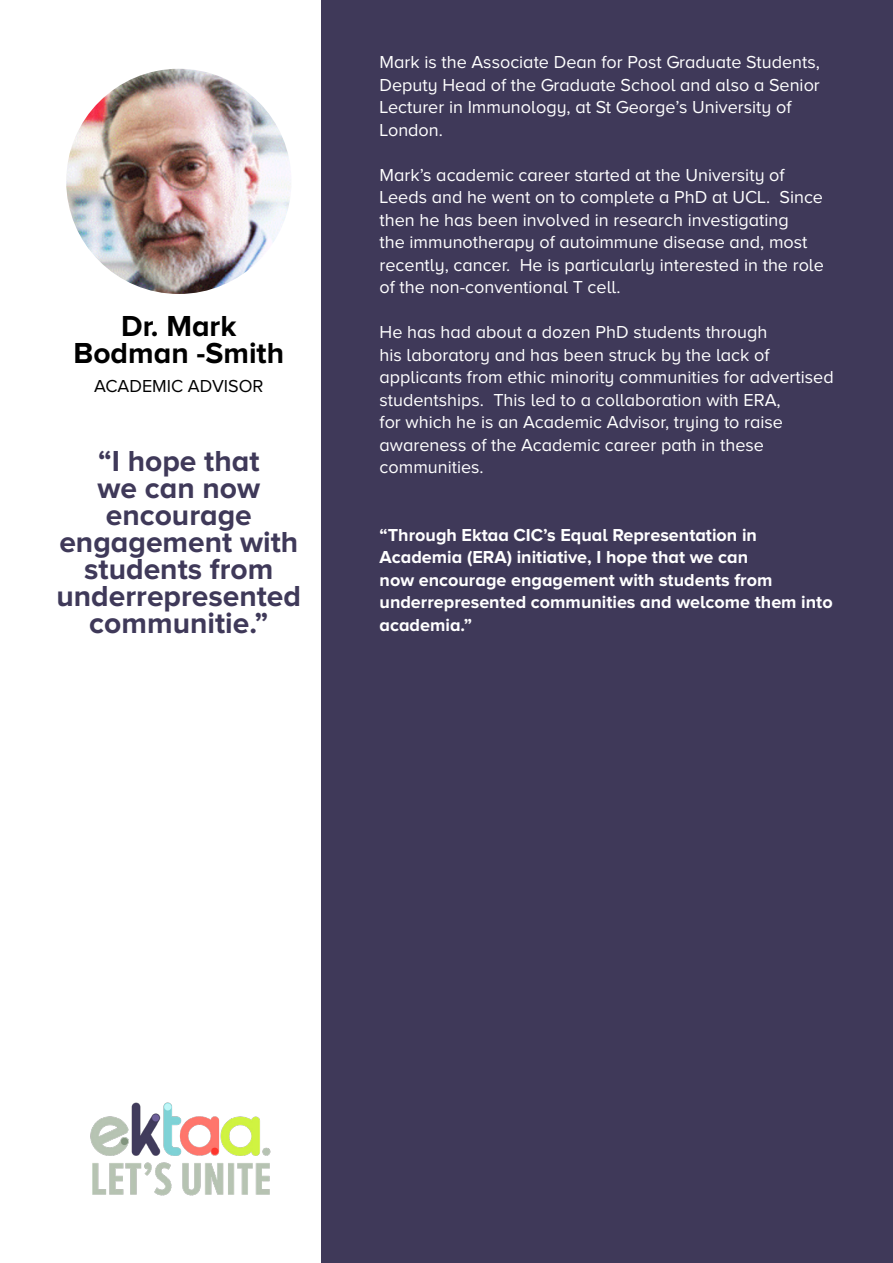
<style>
.page{position:relative;width:893px;height:1263px;background:#fff}
.page>*{position:absolute;margin:0;border:0;box-sizing:border-box;transform-origin:0 0}
.t1{font:700 30px/27px "Proxima Nova A";color:#3f3959;text-align:center}
.t2{font:700 30px/27px "Proxima Nova A";color:#000;text-align:center}
.t3{font:18px/22.5px "Proxima Nova A";color:#fff}
.t4{font:700 18px/22.5px "Proxima Nova A";color:#fff}
.t5{font:18px "Proxima Nova A";color:#000}
</style>
<div class="page">
<div style="left:322px;top:0;width:571px;height:1263px;background:#3f3959"></div>
<img style="left:66px;top:69px;width:225px;height:225px;border-radius:113px">
<img style="left:90px;top:1102px;width:181px;height:94px">
<h1 class="t2" style="left:73px;top:312px;width:212px">Dr. Mark<br>Bodman -Smith</h1>
<p class="t5" style="left:94px;top:376px;width:171px">ACADEMIC ADVISOR</p>
<h1 class="t1" style="left:57px;top:447px;width:246px">“I hope that<br>we can now encourage engagement with students from underrepresented communitie.”</h1>
<p class="t3" style="left:380px;top:51px;width:442px">Mark is the Associate Dean for Post Graduate Students, Deputy Head of the Graduate School and also a Senior Lecturer in Immunology, at St George’s University of London.</p>
<p class="t3" style="left:380px;top:163px;width:446px">Mark’s academic career started at the University of Leeds and he went on to complete a PhD at UCL. Since then he has been involved in research investigating<br>the immunotherapy of autoimmune disease and, most recently, cancer. He is particularly interested in the role of the non-conventional T cell.</p>
<p class="t3" style="left:380px;top:321px;width:456px">He has had about a dozen PhD students through<br>his laboratory and has been struck by the lack of applicants from ethic minority communities for advertised studentships. This led to a collaboration with ERA,<br>for which he is an Academic Advisor, trying to raise awareness of the Academic career path in these communities.</p>
<p class="t4" style="left:380px;top:523px;width:455px">“Through Ektaa CIC’s Equal Representation in Academia (ERA) initiative, I hope that we can<br>now encourage engagement with students from underrepresented communities and welcome them into academia.”</p>
</div>
